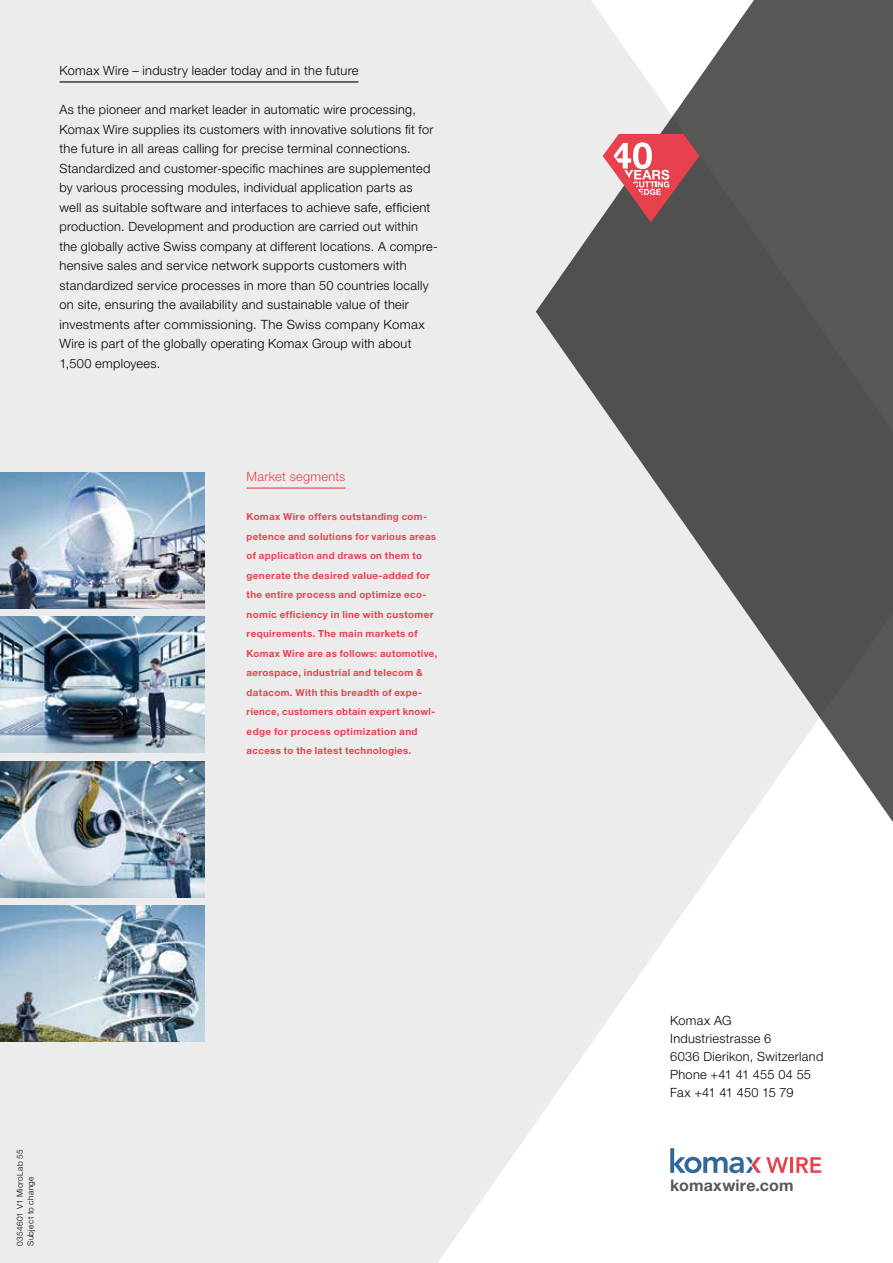
<style>
.page{position:relative;width:893px;height:1263px;background:#edeced}
.page>*{position:absolute;margin:0;border:0;box-sizing:border-box;transform-origin:0 0}
.t1{font:700 16.05px "Helvetica Neue LT Std";letter-spacing:.01em;color:#575756}
.t2{font:300 12.75px/19.5px "Helvetica Neue LT Std";letter-spacing:.025em;color:#000}
.t3{font:300 12.75px "Helvetica Neue LT Std";letter-spacing:.025em;color:#e8414e}
.t4{font:700 9.75px/19.5px "Helvetica Neue LT Std";letter-spacing:.035em;color:#e8414e}
.t5{font:300 8.25px/10.5px "Helvetica Neue LT Std";letter-spacing:.045em;color:#000}
</style>
<div class="page">
<svg style="left:438px;top:864px;width:455px;height:399px;fill:#fff"></svg>
<svg style="left:536px;top:0;width:357px;height:864px;fill:#575756"></svg>
<svg style="left:670px;top:1148px;width:118px;height:25px;background:#c9cbd8"></svg>
<hr style="left:790px;top:1157px;width:3px;height:16px;background:#e8414e">
<svg style="left:796px;top:1157px;width:25px;height:16px"></svg>
<svg style="left:603px;top:134px;width:96px;height:88px;background:#bb6a70"></svg>
<img style="left:0;top:472px;width:204px;height:136px">
<img style="left:0;top:617px;width:204px;height:136px">
<img style="left:0;top:761px;width:204px;height:136px">
<img style="left:0;top:906px;width:204px;height:136px">
<hr style="left:60px;top:81px;width:298px;height:2px;background:#000">
<hr style="left:247px;top:487px;width:98px;height:2px;background:#e8414e">
<p class="t2" style="left:60px;top:60px;width:300px">Komax Wire – industry leader today and in the future</p>
<p class="t2" style="left:60px;top:99px;width:378px">As the pioneer and market leader in automatic wire processing, Komax Wire supplies its customers with innovative solutions fit for the future in all areas calling for precise terminal connections.<br>Standardized and customer-specific machines are supplemented by various processing modules, individual application parts as well as suitable software and interfaces to achieve safe, efficient production. Development and production are carried out within the globally active Swiss company at different locations. A compre&shy;hensive sales and service network supports customers with standardized service processes in more than 50 countries locally on site, ensuring the availability and sustainable value of their investments after commissioning. The Swiss company Komax Wire is part of the globally operating Komax Group with about 1,500 employees.</p>
<p class="t3" style="left:247px;top:469px;width:100px">Market segments</p>
<p class="t4" style="left:247px;top:507px;width:192px">Komax Wire offers outstanding com&shy;petence and solutions for various areas of application and draws on them to generate the desired value-added for the entire process and optimize eco&shy;nomic efficiency in line with customer requirements. The main markets of Komax Wire are as follows: automotive, aerospace, industrial and telecom &amp; datacom. With this breadth of expe&shy;rience, customers obtain expert knowl&shy;edge for process optimization and access to the latest technologies.</p>
<p class="t5" style="left:15px;top:1246px;width:98px;rotate:-90deg">0354601 V1 MicroLab 55<br>Subject to change</p>
<p class="t2" style="left:670px;top:1012px;width:155px;line-height:18px">Komax AG<br>Industriestrasse 6<br>6036 Dierikon, Switzerland<br>Phone +41 41 455 04 55<br>Fax +41 41 450 15 79</p>
<p class="t1" style="left:670px;top:1175px;width:125px">komaxwire.com</p>
</div>
